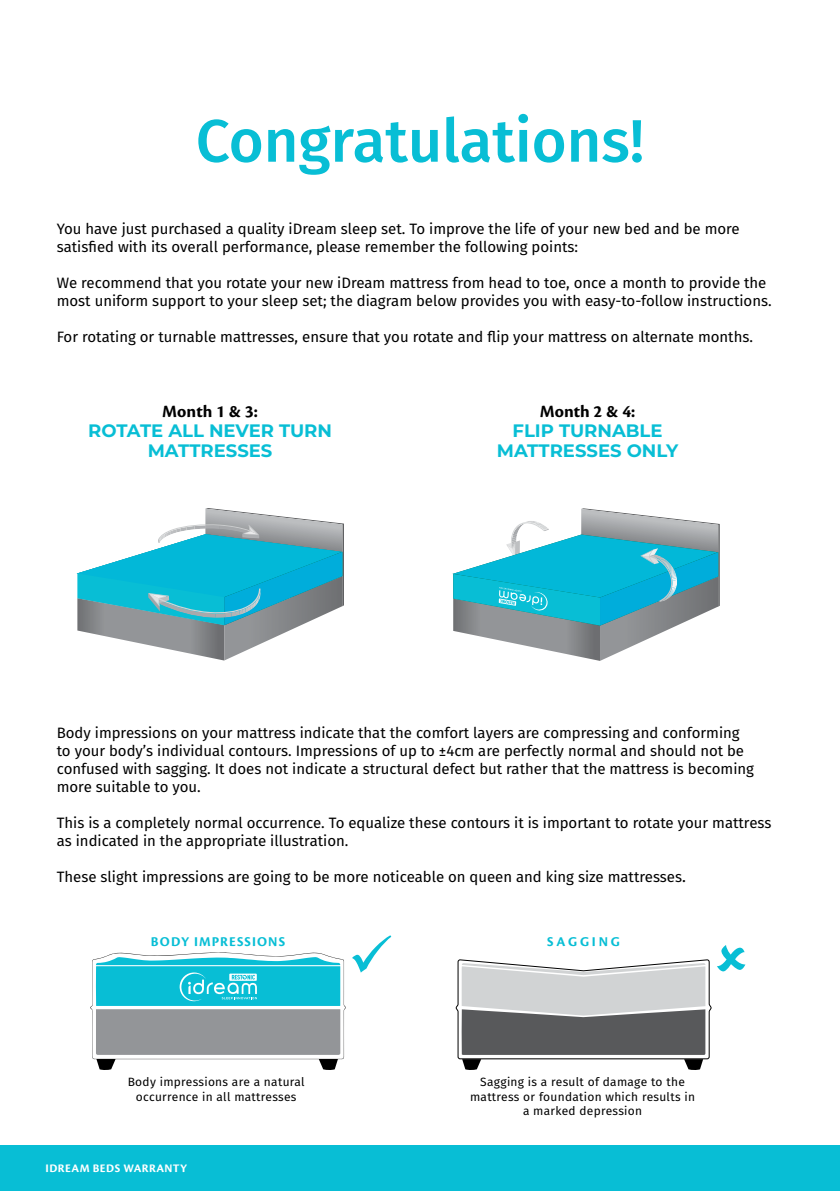
<style>
.page{position:relative;width:840px;height:1191px;background:#fff}
.page>*{position:absolute;margin:0;border:0;box-sizing:border-box;transform-origin:0 0}
.t1{font:500 60px "Fira Sans";color:#08bed5}
.t2{font:700 18px/20px "Montserrat";color:#08bed5;text-align:center}
.t3{font:700 18px "Cronos Pro";color:#000}
.t4{font:15px/18px "Fira Sans";color:#000}
.t5{font:700 14px "Cronos Pro";letter-spacing:.08em;color:#08bed5}
.t6{font:700 14px "Cronos Pro";letter-spacing:.2em;color:#08bed5}
.t7{font:12px/14.4px "Fira Sans";letter-spacing:.025em;color:#000;text-align:center}
.t8{font:700 12px "Cronos Pro";letter-spacing:.04em;color:#fff}
.s1{font-size:16px}
</style>
<div class="page">
<div style="left:0;top:1145px;width:839px;height:46px;background:#08bed5"></div>
<svg style="left:77px;top:508px;width:267px;height:152px"></svg>
<svg style="left:452px;top:508px;width:267px;height:153px"></svg>
<svg style="left:90px;top:952px;width:256px;height:118px"></svg>
<svg style="left:455px;top:959px;width:257px;height:111px"></svg>
<h1 class="t1" style="left:196px;top:93px;width:449px">Congratulations!</h1>
<p class="t4" style="left:57px;top:219px;width:684px">You have just purchased a quality iDream sleep set. To improve the life of your new bed and be more satisfied with its overall performance, please remember the following points:</p>
<p class="t4" style="left:57px;top:273px;width:716px">We recommend that you rotate your new iDream mattress from head to toe, once a month to provide the most uniform support to your sleep set; the diagram below provides you with easy-to-follow instructions.</p>
<p class="t4" style="left:57px;top:327px;width:697px">For rotating or turnable mattresses, ensure that you rotate and flip your mattress on alternate months.</p>
<p class="t3" style="left:162px;top:401px;width:97px">Month 1 &amp; 3:</p>
<p class="t2" style="left:88px;top:420px;width:245px">ROTATE ALL NEVER TURN<br>MATTRESSES</p>
<p class="t3" style="left:539px;top:401px;width:97px">Month 2 &amp; 4:</p>
<p class="t2" style="left:496px;top:420px;width:183px">FLIP TURNABLE<br>MATTRESSES ONLY</p>
<p class="t4" style="left:57px;top:723px;width:698px">Body impressions on your mattress indicate that the comfort layers are compressing and conforming to your body’s individual contours. Impressions of up to ±4cm are perfectly normal and should not be confused with sagging. It does not indicate a structural defect but rather that the mattress is becoming more suitable to you.</p>
<p class="t4" style="left:57px;top:813px;width:715px">This is a completely normal occurrence. To equalize these contours it is important to rotate your mattress as indicated in the appropriate illustration.</p>
<p class="t4" style="left:57px;top:867px;width:630px">These slight impressions are going to be more noticeable on queen and king size mattresses<span class="s1">.</span></p>
<p class="t5" style="left:151px;top:933px;width:136px">BODY IMPRESSIONS</p>
<p class="t7" style="left:128px;top:1074px;width:178px">Body impressions are a natural occurrence in all mattresses</p>
<p class="t8" style="left:45px;top:1160px;width:143px">IDREAM BEDS WARRANTY</p>
<p class="t6" style="left:547px;top:933px;width:74px">SAGGING</p>
<p class="t7" style="left:470px;top:1074px;width:226px">Sagging is a result of damage to the mattress or foundation which results in a marked depression</p>
</div>
